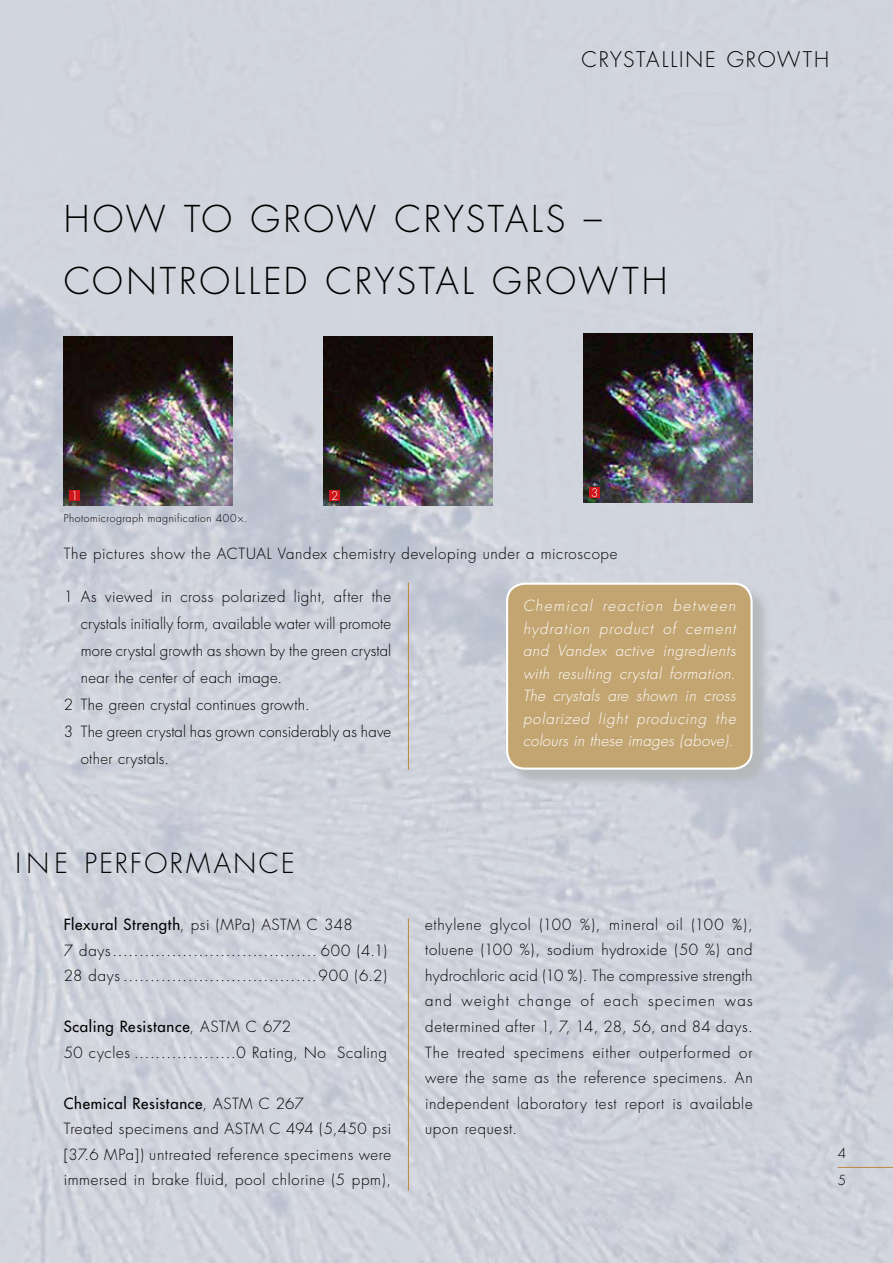
<style>
.page{position:relative;width:893px;height:1263px;background:#fff}
.page>*{position:absolute;margin:0;border:0;box-sizing:border-box;transform-origin:0 0}
.t1{font:300 36px/62.6px "Futura";letter-spacing:.07em;color:#000}
.t2{font:300 27px "Futura";letter-spacing:.095em;color:#000}
.t3{font:300 21px "Futura";letter-spacing:.09em;color:#000}
.t4{font:300 15px/25.5px "Futura";letter-spacing:.035em;color:#000}
.t5{font:italic 300 15px/22.5px "Futura";letter-spacing:.035em;color:#fff;text-align:justify}
.t6{font:300 15px "Futura";letter-spacing:.01em;color:#000}
.t7{font:300 13.5px/27px "Futura";color:#000}
.t8{font:300 11.55px "Futura";color:#fff}
.t9{font:300 10.5px "Futura";letter-spacing:.045em;color:#000}
.s1{font-weight:400}
</style>
<div class="page">
<img style="left:0;top:0;width:893px;height:1263px">
<hr style="left:408px;top:583px;width:1px;height:187px;background:#bf873c">
<img style="left:64px;top:336px;width:168px;height:169px">
<div style="left:69px;top:490px;width:11px;height:11px;background:#cd171a"></div>
<img style="left:324px;top:336px;width:169px;height:169px">
<div style="left:329px;top:490px;width:11px;height:11px;background:#cd171a"></div>
<img style="left:584px;top:334px;width:169px;height:168px">
<div style="left:589px;top:487px;width:11px;height:11px;background:#cd171a"></div>
<hr style="left:408px;top:918px;width:1px;height:273px;background:#bf873c">
<svg style="left:508px;top:585px;width:263px;height:203px"></svg>
<div style="left:507px;top:584px;width:245px;height:185px;background:#c3a572;border-radius:18px"></div>
<div style="left:506px;top:583px;width:247px;height:187px;border:2px solid #fff;border-radius:18px"></div>
<hr style="left:838px;top:1167px;width:55px;height:1px;background:#bf873c">
<h3 class="t3" style="left:581px;top:47px;width:249px">CRYSTALLINE GROWTH</h3>
<h1 class="t1" style="left:64px;top:188px;width:605px">HOW TO GROW CRYSTALS –<br>CONTROLLED CRYSTAL GROWTH</h1>
<p class="t8" style="left:71px;top:488px;width:9px">1</p>
<p class="t8" style="left:331px;top:488px;width:9px">2</p>
<p class="t8" style="left:591px;top:486px;width:9px">3</p>
<p class="t9" style="left:64px;top:511px;width:185px">Photomicrograph magnification 400×.</p>
<p class="t4" style="left:64px;top:541px;width:555px">The pictures show the ACTUAL Vandex chemistry developing under a microscope</p>
<p class="t4" style="left:64px;top:584px;width:329px">1 As viewed in cross polarized light, after the</p>
<p class="t6" style="left:81px;top:614px;width:312px">crystals initially form, available water will promote</p>
<p class="t6" style="left:81px;top:641px;width:312px">more crystal growth as shown by the green crystal</p>
<p class="t4" style="left:81px;top:665px;width:203px">near the center of each image.</p>
<p class="t4" style="left:64px;top:692px;width:247px">2 The green crystal continues growth.</p>
<p class="t6" style="left:64px;top:722px;width:329px">3 The green crystal has grown considerably as have</p>
<p class="t4" style="left:81px;top:746px;width:90px">other crystals.</p>
<h2 class="t2" style="left:16px;top:846px;width:281px">INE PERFORMANCE</h2>
<p class="t4" style="left:64px;top:912px;width:325px"><span class="s1">Flexural Strength</span>, psi (MPa) ASTM C 348<br>7 days...................................... 600 (4.1)<br>28 days ....................................900 (6.2)</p>
<p class="t4" style="left:64px;top:1014px;width:325px"><span class="s1">Scaling Resistance</span>, ASTM C 672<br>50 cycles ...................0 Rating, No Scaling</p>
<p class="t4" style="left:64px;top:1091px;width:329px"><span class="s1">Chemical Resistance</span>, ASTM C 267<br>Treated specimens and ASTM C 494 (5,450 psi [37.6 MPa]) untreated reference specimens were immersed in brake fluid, pool chlorine (5 ppm),</p>
<p class="t5" style="left:523px;top:595px;width:214px">Chemical reaction between hydration product of cement and Vandex active ingredients with resulting crystal formation.<br>The crystals are shown in cross polarized light producing the colours in these images (above).</p>
<p class="t4" style="left:425px;top:912px;width:329px;text-align:justify">ethylene glycol (100 %), mineral oil (100 %), toluene (100 %), sodium hydroxide (50 %) and hydrochloric acid (10 %). The compressive strength and weight change of each specimen was determined after 1, 7, 14, 28, 56, and 84 days.<br>The treated specimens either outperformed or were the same as the reference specimens. An independent laboratory test report is available upon request.</p>
<p class="t7" style="left:838px;top:1140px;width:10px">4<br>5</p>
</div>
